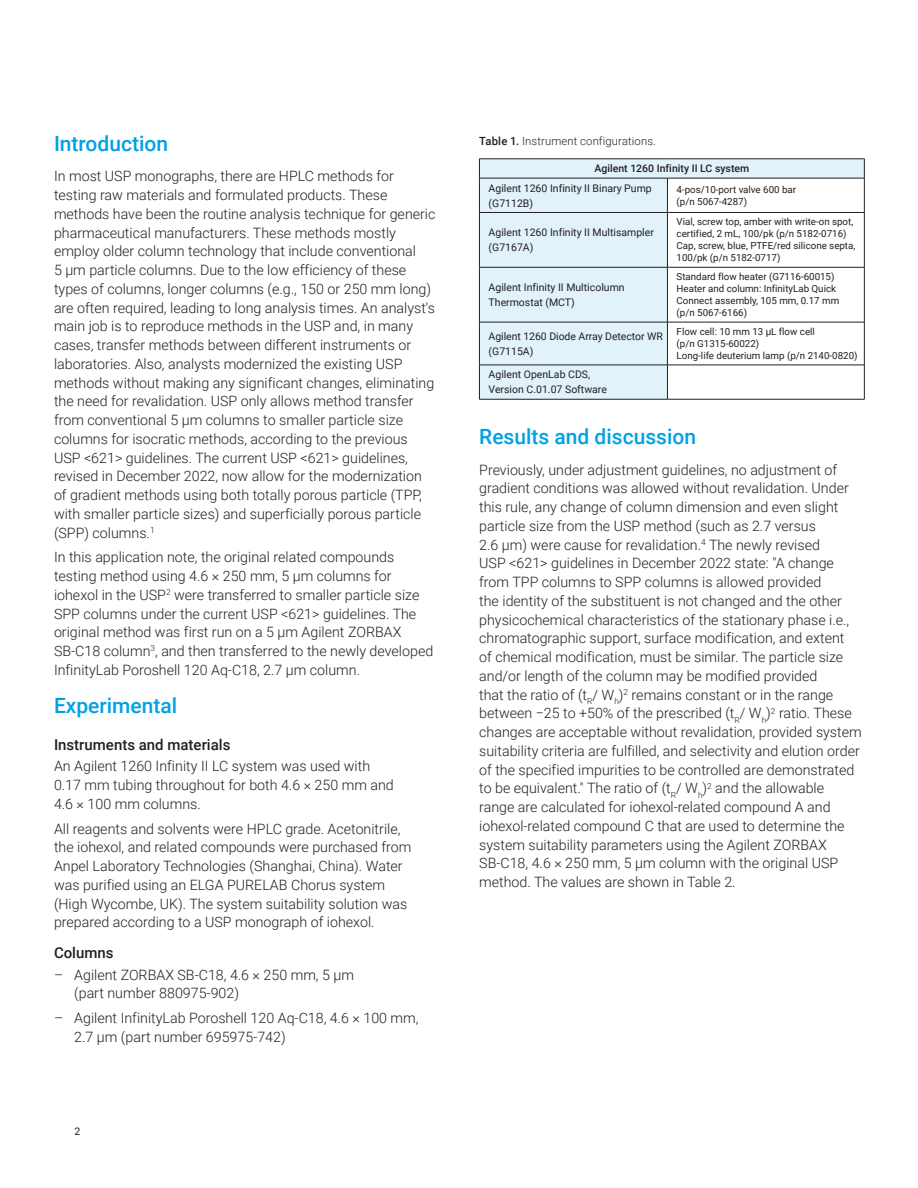
<style>
.page{position:relative;width:918px;height:1188px;background:#fff}
.page>*{position:absolute;margin:0;border:0;box-sizing:border-box;transform-origin:0 0}
.Header_1{font:500 21px "Roboto";color:#00a1e3}
.Header_2{font:500 15px "Roboto";color:#231f20}
.Text{font:300 14.25px/18.8px "Roboto";color:#231f20}
.t1{font:300 11.25px "Roboto";letter-spacing:.015em;color:#231f20}
.Table_text{font:10.5px/15px "Roboto";color:#231f20}
.Table_header{font:500 10.5px "Roboto";color:#231f20}
.Table_text_small_FL{font:9.75px/12px "Roboto";color:#231f20}
.s1{font-weight:500}
</style>
<div class="page">
<svg style="left:480px;top:160px;width:384px;height:239px;fill:#e1f2fb"></svg>
<hr style="left:479px;top:212px;width:188px;height:1px;background:#231f20">
<hr style="left:667px;top:212px;width:198px;height:1px;background:#231f20">
<hr style="left:479px;top:267px;width:188px;height:1px;background:#231f20">
<hr style="left:667px;top:267px;width:198px;height:1px;background:#231f20">
<hr style="left:479px;top:322px;width:188px;height:1px;background:#231f20">
<hr style="left:667px;top:322px;width:198px;height:1px;background:#231f20">
<hr style="left:479px;top:365px;width:188px;height:1px;background:#231f20">
<hr style="left:667px;top:365px;width:198px;height:1px;background:#231f20">
<hr style="left:479px;top:178px;width:1px;height:34px;background:#231f20">
<hr style="left:479px;top:213px;width:1px;height:54px;background:#231f20">
<hr style="left:479px;top:267px;width:1px;height:55px;background:#231f20">
<hr style="left:479px;top:322px;width:1px;height:43px;background:#231f20">
<hr style="left:479px;top:365px;width:1px;height:34px;background:#231f20">
<hr style="left:479px;top:399px;width:188px;height:1px;background:#231f20">
<hr style="left:667px;top:178px;width:1px;height:34px;background:#231f20">
<hr style="left:864px;top:178px;width:1px;height:34px;background:#231f20">
<hr style="left:667px;top:213px;width:1px;height:54px;background:#231f20">
<hr style="left:864px;top:213px;width:1px;height:54px;background:#231f20">
<hr style="left:667px;top:267px;width:1px;height:55px;background:#231f20">
<hr style="left:864px;top:267px;width:1px;height:55px;background:#231f20">
<hr style="left:667px;top:322px;width:1px;height:43px;background:#231f20">
<hr style="left:864px;top:322px;width:1px;height:43px;background:#231f20">
<hr style="left:667px;top:365px;width:1px;height:34px;background:#231f20">
<hr style="left:864px;top:365px;width:1px;height:34px;background:#231f20">
<hr style="left:667px;top:399px;width:198px;height:1px;background:#231f20">
<hr style="left:479px;top:159px;width:188px;height:1px;background:#231f20">
<svg style="left:479px;top:160px;width:1px;height:18px"></svg>
<hr style="left:667px;top:159px;width:198px;height:1px;background:#231f20">
<svg style="left:864px;top:159px;width:1px;height:19px"></svg>
<hr style="left:479px;top:178px;width:188px;height:1px;background:#231f20">
<hr style="left:667px;top:178px;width:198px;height:1px;background:#231f20">
<p class="Header_1" style="left:54px;top:129px;width:116px">Introduction</p>
<p class="Text" style="left:54px;top:166px;width:383px">In most USP monographs, there are HPLC methods for testing raw materials and formulated products. These methods have been the routine analysis technique for generic pharmaceutical manufacturers. These methods mostly employ older column technology that include conventional<br>5 μm particle columns. Due to the low efficiency of these types of columns, longer columns (e.g., 150 or 250 mm long) are often required, leading to long analysis times. An analyst's main job is to reproduce methods in the USP and, in many cases, transfer methods between different instruments or laboratories. Also, analysts modernized the existing USP methods without making any significant changes, eliminating the need for revalidation. USP only allows method transfer from conventional 5 μm columns to smaller particle size columns for isocratic methods, according to the previous USP &lt;621&gt; guidelines. The current USP &lt;621&gt; guidelines, revised in December 2022, now allow for the modernization of gradient methods using both totally porous particle (TPP, with smaller particle sizes) and superficially porous particle (SPP) columns.<sup>1</sup></p>
<p class="Text" style="left:54px;top:547px;width:381px">In this application note, the original related compounds testing method using 4.6 × 250 mm, 5 μm columns for iohexol in the USP<sup>2</sup> were transferred to smaller particle size SPP columns under the current USP &lt;621&gt; guidelines. The original method was first run on a 5 μm Agilent ZORBAX SB‑C18 column<sup>3</sup>, and then transferred to the newly developed InfinityLab Poroshell 120 Aq-C18, 2.7 μm column.</p>
<p class="Header_1" style="left:54px;top:691px;width:125px">Experimental</p>
<p class="Header_2" style="left:54px;top:734px;width:178px">Instruments and materials</p>
<p class="Text" style="left:54px;top:756px;width:341px">An Agilent 1260 Infinity II LC system was used with<br>0.17 mm tubing throughout for both 4.6 × 250 mm and<br>4.6 × 100 mm columns.</p>
<p class="Text" style="left:54px;top:819px;width:359px">All reagents and solvents were HPLC grade. Acetonitrile, the iohexol, and related compounds were purchased from Anpel Laboratory Technologies (Shanghai, China). Water was purified using an ELGA PURELAB Chorus system (High Wycombe, UK). The system suitability solution was prepared according to a USP monograph of iohexol.</p>
<p class="Header_2" style="left:54px;top:942px;width:61px">Columns</p>
<p class="Text" style="left:74px;top:965px;width:281px;text-indent:-20px">– Agilent ZORBAX SB-C18, 4.6 × 250 mm, 5 μm (part number 880975-902)</p>
<p class="Text" style="left:74px;top:1008px;width:346px;text-indent:-20px">– Agilent InfinityLab Poroshell 120 Aq-C18, 4.6 × 100 mm,<br>2.7 μm (part number 695975-742)</p>
<p class="Table_text" style="left:75px;top:1124px;width:7px">2</p>
<p class="t1" style="left:479px;top:133px;width:178px"><span class="s1">Table 1.</span> Instrument configurations.</p>
<p class="Table_header" style="left:594px;top:161px;width:156px">Agilent 1260 Infinity II LC system</p>
<p class="Table_text" style="left:489px;top:180px;width:165px">Agilent 1260 Infinity II Binary Pump (G7112B)</p>
<p class="Table_text_small_FL" style="left:677px;top:183px;width:121px">4-pos/10-port valve 600 bar (p/n 5067-4287)</p>
<p class="Table_text" style="left:489px;top:224px;width:167px">Agilent 1260 Infinity II Multisampler (G7167A)</p>
<p class="Table_text_small_FL" style="left:677px;top:216px;width:180px">Vial, screw top, amber with write-on spot, certified, 2 mL, 100/pk (p/n 5182-0716)<br>Cap, screw, blue, PTFE/red silicone septa, 100/pk (p/n 5182-0717)</p>
<p class="Table_text" style="left:489px;top:279px;width:138px">Agilent Infinity II Multicolumn<br>Thermostat (MCT)</p>
<p class="Table_text_small_FL" style="left:677px;top:270px;width:164px">Standard flow heater (G7116-60015)<br>Heater and column: InfinityLab Quick<br>Connect assembly, 105 mm, 0.17 mm (p/n 5067-6166)</p>
<p class="Table_text" style="left:489px;top:328px;width:176px">Agilent 1260 Diode Array Detector WR (G7115A)</p>
<p class="Table_text_small_FL" style="left:677px;top:325px;width:182px">Flow cell: 10 mm 13 μL flow cell<br>(p/n G1315-60022)<br>Long-life deuterium lamp (p/n 2140-0820)</p>
<p class="Table_text" style="left:489px;top:367px;width:120px">Agilent OpenLab CDS,<br>Version C.01.07 Software</p>
<p class="Header_1" style="left:479px;top:422px;width:218px">Results and discussion</p>
<p class="Text" style="left:479px;top:460px;width:384px">Previously, under adjustment guidelines, no adjustment of gradient conditions was allowed without revalidation. Under this rule, any change of column dimension and even slight particle size from the USP method (such as 2.7 versus<br>2.6 μm) were cause for revalidation.<sup>4</sup> The newly revised<br>USP &lt;621&gt; guidelines in December 2022 state: "A change from TPP columns to SPP columns is allowed provided<br>the identity of the substituent is not changed and the other physicochemical characteristics of the stationary phase i.e., chromatographic support, surface modification, and extent<br>of chemical modification, must be similar. The particle size and/or length of the column may be modified provided<br>that the ratio of (t<sub>R</sub>/ W<sub>h</sub>)<sup>2</sup> remains constant or in the range between −25 to +50% of the prescribed (t<sub>R</sub>/ W<sub>h</sub>)<sup>2</sup> ratio. These changes are acceptable without revalidation, provided system suitability criteria are fulfilled, and selectivity and elution order of the specified impurities to be controlled are demonstrated to be equivalent." The ratio of (t<sub>R</sub>/ W<sub>h</sub>)<sup>2</sup> and the allowable range are calculated for iohexol-related compound A and iohexol‑related compound C that are used to determine the system suitability parameters using the Agilent ZORBAX SB-C18, 4.6 × 250 mm, 5 μm column with the original USP method. The values are shown in Table 2.</p>
</div>
